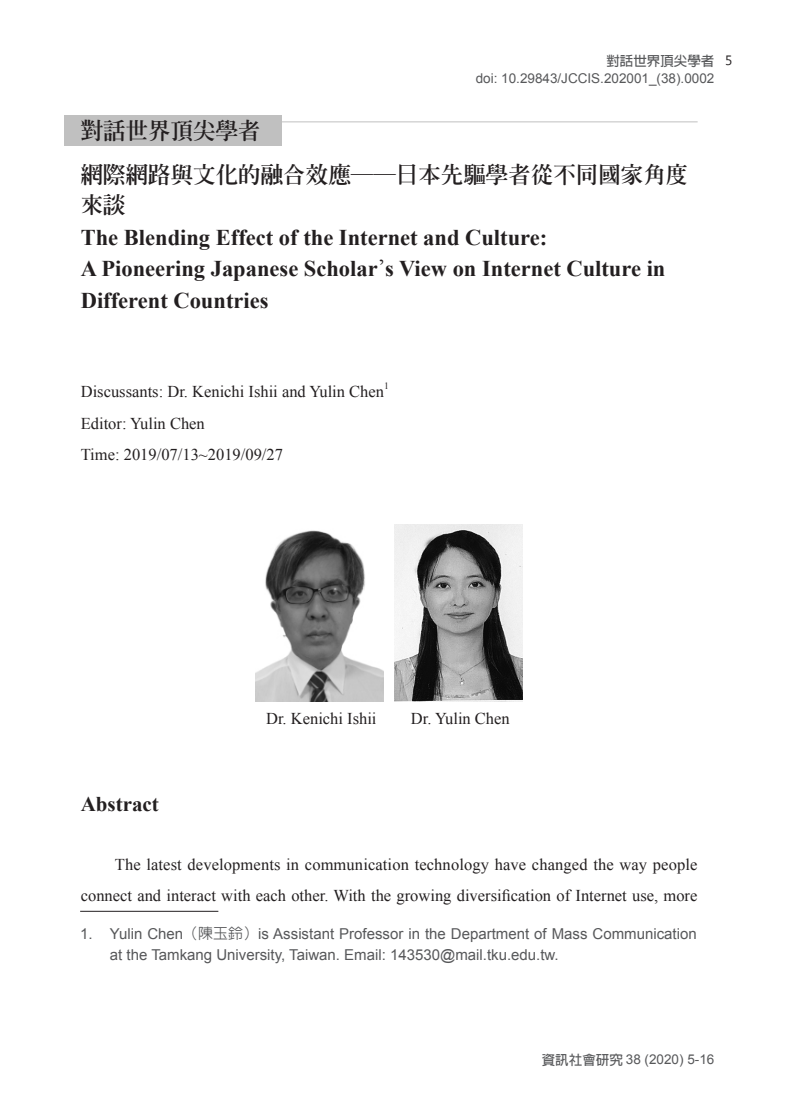
<style>
.page{position:relative;width:808px;height:1106px;background:#fff}
.page>*{position:absolute;margin:0;border:0;box-sizing:border-box;transform-origin:0 0}
.標題{font:700 22.5px/31.5px "Times New Roman";color:#231f20}
.標題-2{font:800 22.5px/30px "AR Ming B5";color:#231f20}
.次標題{font:700 21px "Times New Roman";color:#231f20}
.內文{font:16.5px/31.5px "Times New Roman";color:#231f20;text-align:right}
.註釋{font:15px/21px "Arial";color:#57585a}
.表格文字{font:13.5px "Arial";color:#57585a}
.內文-2{font:700 13.5px "Adobe Fan Heiti Std";color:#57585a}
.內文-3{font:9.6px "Times New Roman";color:#231f20}
.s1{font-family:"Segoe UI";font-weight:400;color:#231f20}
.s2{font-weight:400}
.s3{font-family:"AR Hei B5";font-weight:500}
.s4{font-family:"Adobe Fan Heiti Std";font-weight:700}
</style>
<div class="page">
<div style="left:64px;top:115px;width:217px;height:30px;background:#c0c0c0"></div>
<img style="left:255px;top:530px;width:128px;height:171px">
<img style="left:394px;top:524px;width:128px;height:177px">
<hr style="left:281px;top:122px;width:417px;height:1px;background:#c0c0c0">
<hr style="left:80px;top:911px;width:138px;height:1px;background:#231f20">
<p class="內文-2" style="left:606px;top:53px;width:127px">對話世界頂尖學者 <span class="s1">5</span></p>
<p class="表格文字" style="left:476px;top:69px;width:240px">doi: 10.29843/JCCIS.202001_(38).0002</p>
<p class="標題-2" style="left:81px;top:115px;width:182px">對話世界頂尖學者</p>
<p class="標題-2" style="left:81px;top:160px;width:609px">網際網路與文化的融合效應──日本先驅學者從不同國家角度來談</p>
<p class="標題" style="left:81px;top:221px;width:468px">The Blending Effect of the Internet and Culture:</p>
<p class="標題" style="left:81px;top:252px;width:586px">A Pioneering Japanese Scholar<span class="s2">’</span>s View on Internet Culture in<br>Different Countries</p>
<p class="內文" style="left:81px;top:375px;width:305px">Discussants: Dr. Kenichi Ishii and Yulin Chen</p>
<p class="內文-3" style="left:384px;top:379px;width:6px">1</p>
<p class="內文" style="left:81px;top:407px;width:126px">Editor: Yulin Chen</p>
<p class="內文" style="left:81px;top:438px;width:204px">Time: 2019/07/13~2019/09/27</p>
<p class="次標題" style="left:81px;top:789px;width:80px">Abstract</p>
<p class="內文" style="left:266px;top:703px;width:112px">Dr. Kenichi Ishii</p>
<p class="內文" style="left:411px;top:703px;width:100px">Dr. Yulin Chen</p>
<p class="內文" style="left:81px;top:848px;width:618px">The latest developments in communication technology have changed the way people connect and interact with each other. With the growing diversification of Internet use, more</p>
<p class="註釋" style="left:110px;top:923px;width:588px;text-indent:-30px">1. Yulin Chen<span class="s3">（陳玉鈴）</span>is Assistant Professor in the Department of Mass Communication at the Tamkang University, Taiwan. Email: 143530@mail.tku.edu.tw.</p>
<p class="表格文字" style="left:542px;top:1050px;width:174px"><span class="s4">資訊社會研究</span> 38 (2020) 5-16</p>
</div>
